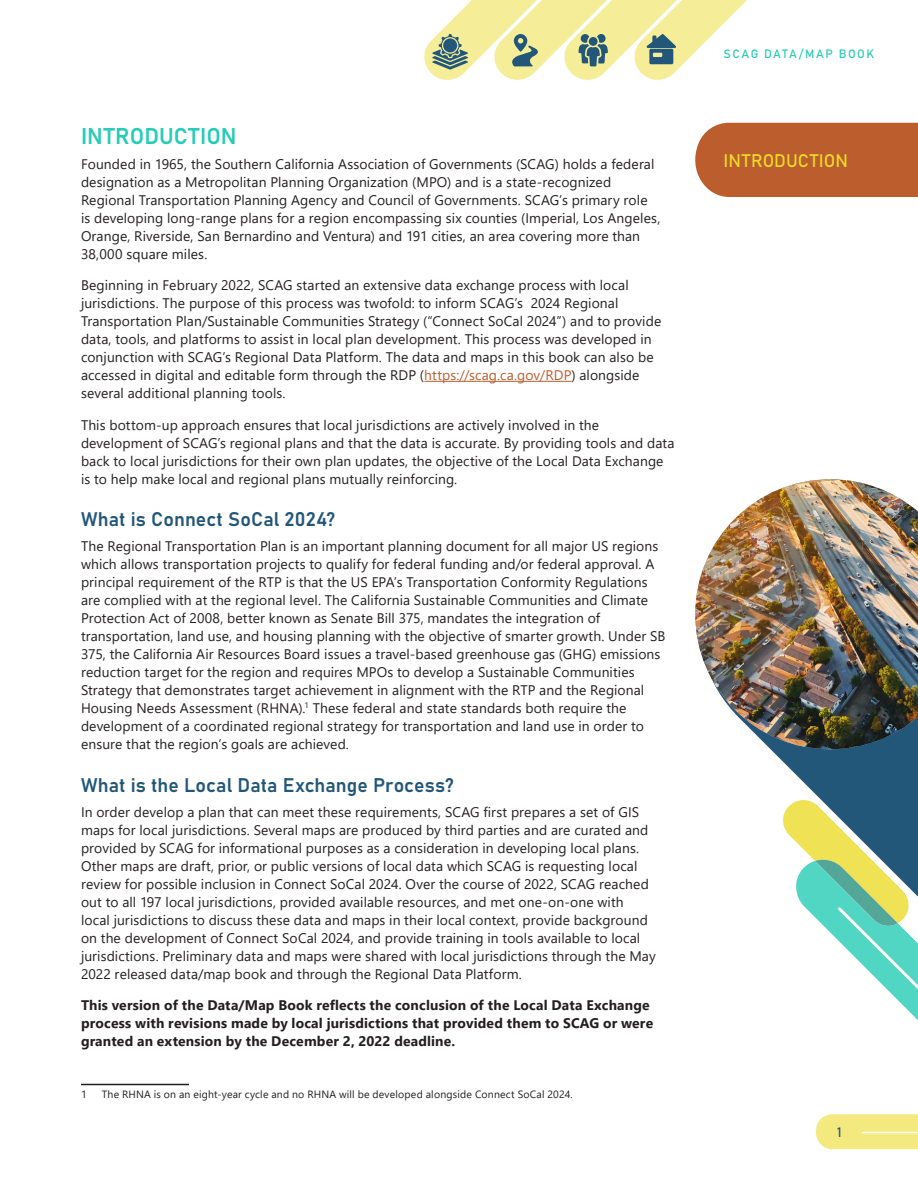
<style>
.page{position:relative;width:918px;height:1188px;background:#fff}
.page>*{position:absolute;margin:0;border:0;box-sizing:border-box;transform-origin:0 0}
.Heading_1{font:22.5px "Bahnschrift";color:#26ccb5}
.Heading_2{font:19.5px "Bahnschrift";letter-spacing:.005em;color:#22577a}
.Chapter_title_Right{font:18px "Bahnschrift";color:#ebdb29}
.t1{font:13.8px/18px "Segoe UI";letter-spacing:.01em;color:#231f20}
.t2{font:700 13.8px/18px "Segoe UI";letter-spacing:.01em;color:#231f20}
.t3{font:13.5px "Bahnschrift";color:#22577a}
.t4{font:12px "Bahnschrift";letter-spacing:.12em;color:#26ccb5}
.Footnote_Text{font:10.5px "Segoe UI";letter-spacing:.02em;color:#231f20}
.s1{color:#bc5d2e}
</style>
<div class="page">
<div style="left:695px;top:123px;width:223px;height:74px;background:#bc5d2e"></div>
<svg style="left:770px;top:749px;width:148px;height:401px"></svg>
<svg style="left:424px;top:0;width:323px;height:80px"></svg>
<svg style="left:781px;top:800px;width:137px;height:265px"></svg>
<img style="left:695px;top:479px;width:223px;height:270px">
<hr style="left:424px;top:381px;width:147px;height:1px;background:#bc5d2e">
<hr style="left:81px;top:1084px;width:108px;height:1px;background:#231f20">
<p class="Heading_1" style="left:81px;top:119px;width:157px">INTRODUCTION</p>
<p class="t1" style="left:81px;top:153px;width:581px">Founded in 1965, the Southern California Association of Governments (SCAG) holds a federal designation as a Metropolitan Planning Organization (MPO) and is a state-recognized Regional Transportation Planning Agency and Council of Governments. SCAG’s primary role is developing long-range plans for a region encompassing six counties (Imperial, Los Angeles, Orange, Riverside, San Bernardino and Ventura) and 191 cities, an area covering more than 38,000 square miles.</p>
<p class="t1" style="left:81px;top:275px;width:582px">Beginning in February 2022, SCAG started an extensive data exchange process with local jurisdictions. The purpose of this process was twofold: to inform SCAG’s 2024 Regional Transportation Plan/Sustainable Communities Strategy (“Connect SoCal 2024”) and to provide data, tools, and platforms to assist in local plan development. This process was developed in conjunction with SCAG’s Regional Data Platform. The data and maps in this book can also be accessed in digital and editable form through the RDP (<span class="s1">https://scag.ca.gov/RDP</span>) alongside several additional planning tools.</p>
<p class="t1" style="left:81px;top:414px;width:595px">This bottom-up approach ensures that local jurisdictions are actively involved in the development of SCAG’s regional plans and that the data is accurate. By providing tools and data back to local jurisdictions for their own plan updates, the objective of the Local Data Exchange is to help make local and regional plans mutually reinforcing.</p>
<p class="Heading_2" style="left:81px;top:505px;width:256px">What is Connect SoCal 2024?</p>
<p class="t1" style="left:81px;top:536px;width:586px">The Regional Transportation Plan is an important planning document for all major US regions which allows transportation projects to qualify for federal funding and/or federal approval. A principal requirement of the RTP is that the US EPA’s Transportation Conformity Regulations are complied with at the regional level. The California Sustainable Communities and Climate Protection Act of 2008, better known as Senate Bill 375, mandates the integration of transportation, land use, and housing planning with the objective of smarter growth. Under SB 375, the California Air Resources Board issues a travel-based greenhouse gas (GHG) emissions reduction target for the region and requires MPOs to develop a Sustainable Communities Strategy that demonstrates target achievement in alignment with the RTP and the Regional Housing Needs Assessment (RHNA).<sup>1</sup> These federal and state standards both require the development of a coordinated regional strategy for transportation and land use in order to ensure that the region’s goals are achieved.</p>
<p class="Heading_2" style="left:81px;top:770px;width:374px">What is the Local Data Exchange Process?</p>
<p class="t1" style="left:81px;top:801px;width:576px">In order develop a plan that can meet these requirements, SCAG first prepares a set of GIS maps for local jurisdictions. Several maps are produced by third parties and are curated and provided by SCAG for informational purposes as a consideration in developing local plans.<br>Other maps are draft, prior, or public versions of local data which SCAG is requesting local review for possible inclusion in Connect SoCal 2024. Over the course of 2022, SCAG reached out to all 197 local jurisdictions, provided available resources, and met one-on-one with local jurisdictions to discuss these data and maps in their local context, provide background on the development of Connect SoCal 2024, and provide training in tools available to local jurisdictions. Preliminary data and maps were shared with local jurisdictions through the May 2022 released data/map book and through the Regional Data Platform.</p>
<p class="t2" style="left:81px;top:995px;width:574px">This version of the Data/Map Book reflects the conclusion of the Local Data Exchange process with revisions made by local jurisdictions that provided them to SCAG or were granted an extension by the December 2, 2022 deadline.</p>
<p class="Footnote_Text" style="left:81px;top:1084px;width:7px">1</p>
<p class="Footnote_Text" style="left:102px;top:1084px;width:473px">The RHNA is on an eight-year cycle and no RHNA will be developed alongside Connect SoCal 2024.</p>
<p class="t4" style="left:724px;top:44px;width:152px">SCAG DATA/MAP BOOK</p>
<p class="Chapter_title_Right" style="left:724px;top:147px;width:126px">INTRODUCTION</p>
<p class="t3" style="left:837px;top:1122px;width:6px">1</p>
</div>
